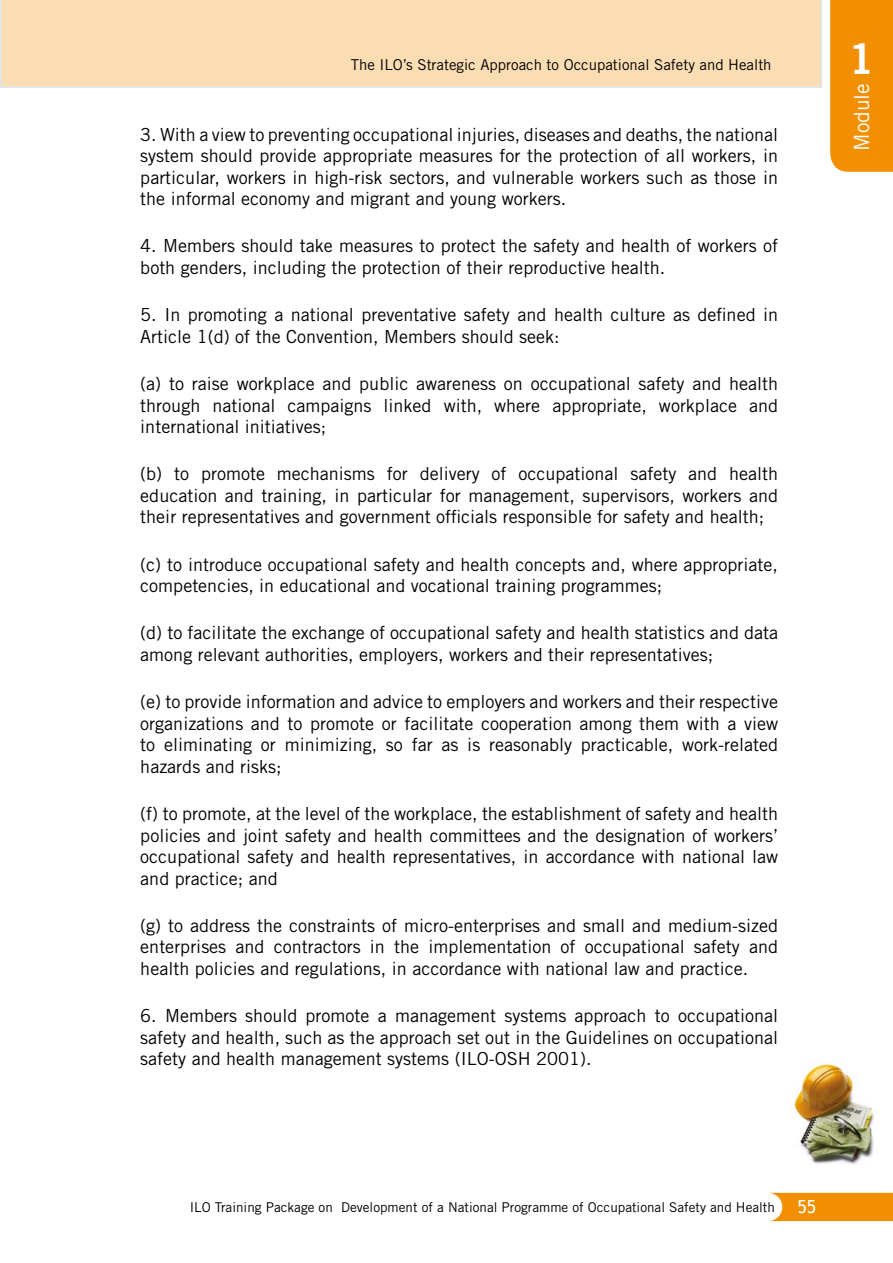
<style>
.page{position:relative;width:893px;height:1263px;background:#fff}
.page>*{position:absolute;margin:0;border:0;box-sizing:border-box;transform-origin:0 0}
.t1{font:42px "Trade Gothic LT Std Bd 2";color:#fff}
.t2{font:21px "Trade Gothic LT Std";color:#fff}
.t3{font:18px/21.6px "Trade Gothic LT Std";color:#000;text-align:justify}
.t4{font:18px "Trebuchet MS";color:#fff}
.t5{font:15px "Trade Gothic LT Std";color:#000}
.t6{font:13.5px "Trade Gothic LT Std";color:#000}
</style>
<div class="page">
<div style="left:0;top:0;width:822px;height:88px;background:#fbddb3"></div>
<div style="left:830px;top:0;width:63px;height:172px;background:#f18f00"></div>
<svg style="left:770px;top:1193px;width:123px;height:28px;background:#f29713"></svg>
<img style="left:793px;top:1061px;width:81px;height:104px">
<p class="t5" style="left:351px;top:56px;width:422px">The ILO’s Strategic Approach to Occupational Safety and Health</p>
<p class="t3" style="left:140px;top:123px;width:639px">3. With a view to preventing occupational injuries, diseases and deaths, the national system should provide appropriate measures for the protection of all workers, in particular, workers in high-risk sectors, and vulnerable workers such as those in the informal economy and migrant and young workers.</p>
<p class="t3" style="left:140px;top:235px;width:639px">4. Members should take measures to protect the safety and health of workers of both genders, including the protection of their reproductive health.</p>
<p class="t3" style="left:140px;top:304px;width:639px">5. In promoting a national preventative safety and health culture as defined in<br>Article 1(d) of the Convention, Members should seek:</p>
<p class="t3" style="left:140px;top:372px;width:639px">(a) to raise workplace and public awareness on occupational safety and health through national campaigns linked with, where appropriate, workplace and international initiatives;</p>
<p class="t3" style="left:140px;top:463px;width:639px">(b) to promote mechanisms for delivery of occupational safety and health education and training, in particular for management, supervisors, workers and their representatives and government officials responsible for safety and health;</p>
<p class="t3" style="left:140px;top:553px;width:639px">(c) to introduce occupational safety and health concepts and, where appropriate, competencies, in educational and vocational training programmes;</p>
<p class="t3" style="left:140px;top:622px;width:639px">(d) to facilitate the exchange of occupational safety and health statistics and data among relevant authorities, employers, workers and their representatives;</p>
<p class="t3" style="left:140px;top:690px;width:639px">(e) to provide information and advice to employers and workers and their respective organizations and to promote or facilitate cooperation among them with a view to eliminating or minimizing, so far as is reasonably practicable, work-related hazards and risks;</p>
<p class="t3" style="left:140px;top:802px;width:639px">(f) to promote, at the level of the workplace, the establishment of safety and health policies and joint safety and health committees and the designation of workers’ occupational safety and health representatives, in accordance with national law and practice; and</p>
<p class="t3" style="left:140px;top:914px;width:639px">(g) to address the constraints of micro-enterprises and small and medium-sized enterprises and contractors in the implementation of occupational safety and health policies and regulations, in accordance with national law and practice.</p>
<p class="t3" style="left:140px;top:1005px;width:639px">6. Members should promote a management systems approach to occupational safety and health, such as the approach set out in the Guidelines on occupational safety and health management systems (ILO-OSH 2001).</p>
<h1 class="t1" style="left:848px;top:33px;width:27px">1</h1>
<p class="t2" style="left:849px;top:151px;width:69px;rotate:-90deg">Module</p>
<p class="t6" style="left:190px;top:1199px;width:587px">ILO Training Package on Development of a National Programme of Occupational Safety and Health</p>
<p class="t4" style="left:797px;top:1196px;width:20px">55</p>
</div>
